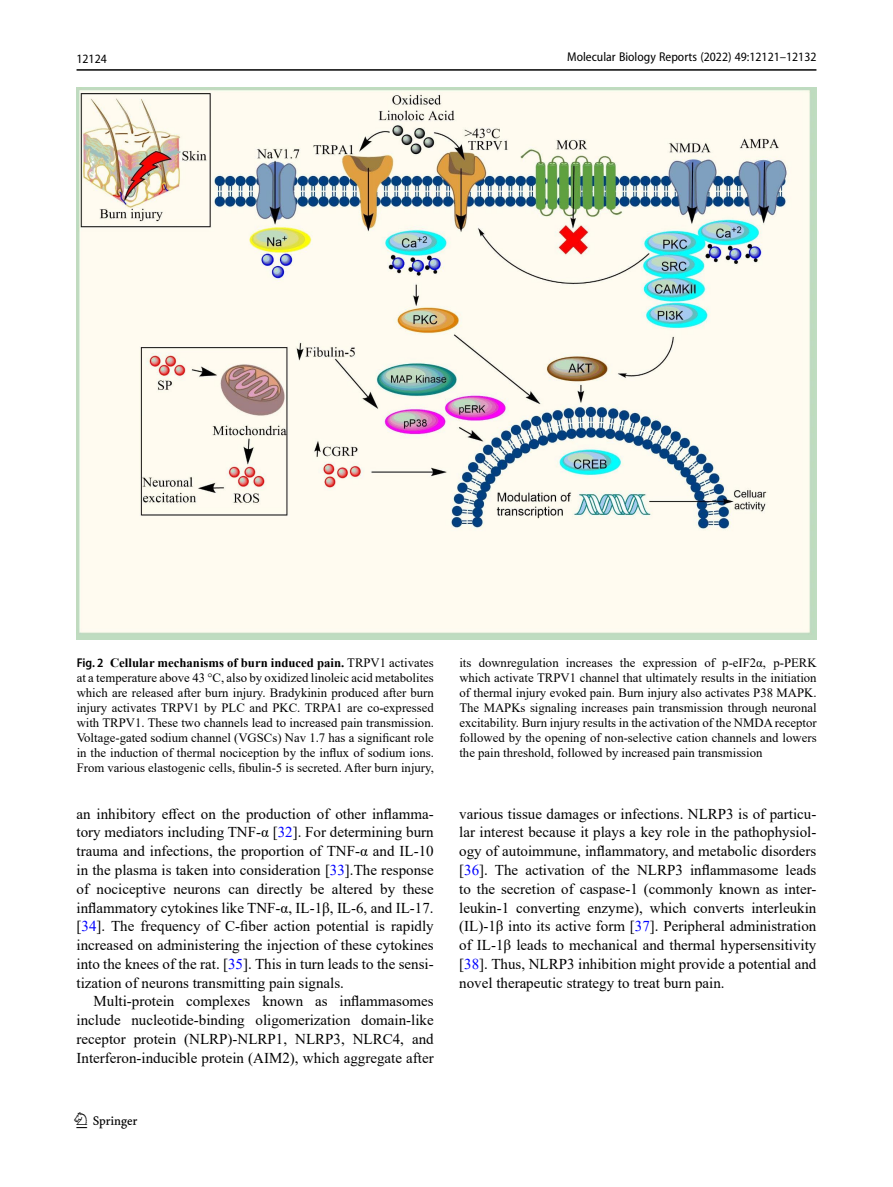
<style>
.page{position:relative;width:893px;height:1187px;background:#fff}
.page>*{position:absolute;margin:0;border:0;box-sizing:border-box;transform-origin:0 0}
.t1{font:22.5px "Springnew";color:#000}
.Body_Text_Indent{font:15px/18.8px "Times New Roman";color:#000;text-align:justify}
.Body_Text{font:15px/18.8px "Times New Roman";color:#000;text-align:justify}
.Figure_Caption{font:12.75px/15px "Times New Roman";color:#000;text-align:justify}
.t2{font:semi-condensed 12.75px "Myriad Pro";color:#000}
.s1{font-family:"Myriad Pro";font-weight:600;font-stretch:semi-condensed}
.s2{font-weight:700}
.s3{color:#00f}
</style>
<div class="page">
<hr style="left:77px;top:69px;width:739px;height:2px;background:#000">
<img style="left:77px;top:87px;width:740px;height:553px">
<p class="t2" style="left:77px;top:52px;width:32px">12124</p>
<p class="t2" style="left:567px;top:49px;width:251px">Molecular Biology Reports (2022) 49:12121–12132</p>
<p class="Figure_Caption" style="left:77px;top:654px;width:359px"><span class="s1">Fig. 2</span> <span class="s2">Cellular mechanisms of burn induced pain.</span> TRPV1 activates at a temperature above 43 °C, also by oxidized linoleic acid metabolites which are released after burn injury. Bradykinin produced after burn injury activates TRPV1 by PLC and PKC. TRPA1 are co-expressed with TRPV1. These two channels lead to increased pain transmission.<br>Voltage-gated sodium channel (VGSCs) Nav 1.7 has a significant role in the induction of thermal nociception by the influx of sodium ions.<br>From various elastogenic cells, fibulin-5 is secreted. After burn injury,</p>
<p class="Figure_Caption" style="left:459px;top:654px;width:359px">its downregulation increases the expression of p-eIF2α, p-PERK which activate TRPV1 channel that ultimately results in the initiation of thermal injury evoked pain. Burn injury also activates P38 MAPK.<br>The MAPKs signaling increases pain transmission through neuronal excitability. Burn injury results in the activation of the NMDA receptor followed by the opening of non-selective cation channels and lowers the pain threshold, followed by increased pain transmission</p>
<p class="Body_Text" style="left:77px;top:803px;width:359px">an inhibitory effect on the production of other inflamma&shy;tory mediators including TNF-α [<span class="s3">32</span>]. For determining burn trauma and infections, the proportion of TNF-α and IL-10 in the plasma is taken into consideration [<span class="s3">33</span>].The response of nociceptive neurons can directly be altered by these inflammatory cytokines like TNF-α, IL-1β, IL-6, and IL-17. [<span class="s3">34</span>]. The frequency of C-fiber action potential is rapidly increased on administering the injection of these cytokines into the knees of the rat. [<span class="s3">35</span>]. This in turn leads to the sensi&shy;tization of neurons transmitting pain signals.</p>
<p class="Body_Text_Indent" style="left:77px;top:991px;width:359px;text-indent:17px">Multi-protein complexes known as inflammasomes include nucleotide-binding oligomerization domain-like receptor protein (NLRP)-NLRP1, NLRP3, NLRC4, and Interferon-inducible protein (AIM2), which aggregate after</p>
<h1 class="t1" style="left:77px;top:1107px;width:63px">1 3</h1>
<p class="Body_Text_Indent" style="left:459px;top:803px;width:359px">various tissue damages or infections. NLRP3 is of particu&shy;lar interest because it plays a key role in the pathophysiol&shy;ogy of autoimmune, inflammatory, and metabolic disorders [<span class="s3">36</span>]. The activation of the NLRP3 inflammasome leads to the secretion of caspase-1 (commonly known as inter&shy;leukin-1 converting enzyme), which converts interleukin (IL)-1β into its active form [<span class="s3">37</span>]. Peripheral administration of IL-1β leads to mechanical and thermal hypersensitivity [<span class="s3">38</span>]. Thus, NLRP3 inhibition might provide a potential and novel therapeutic strategy to treat burn pain.</p>
</div>
